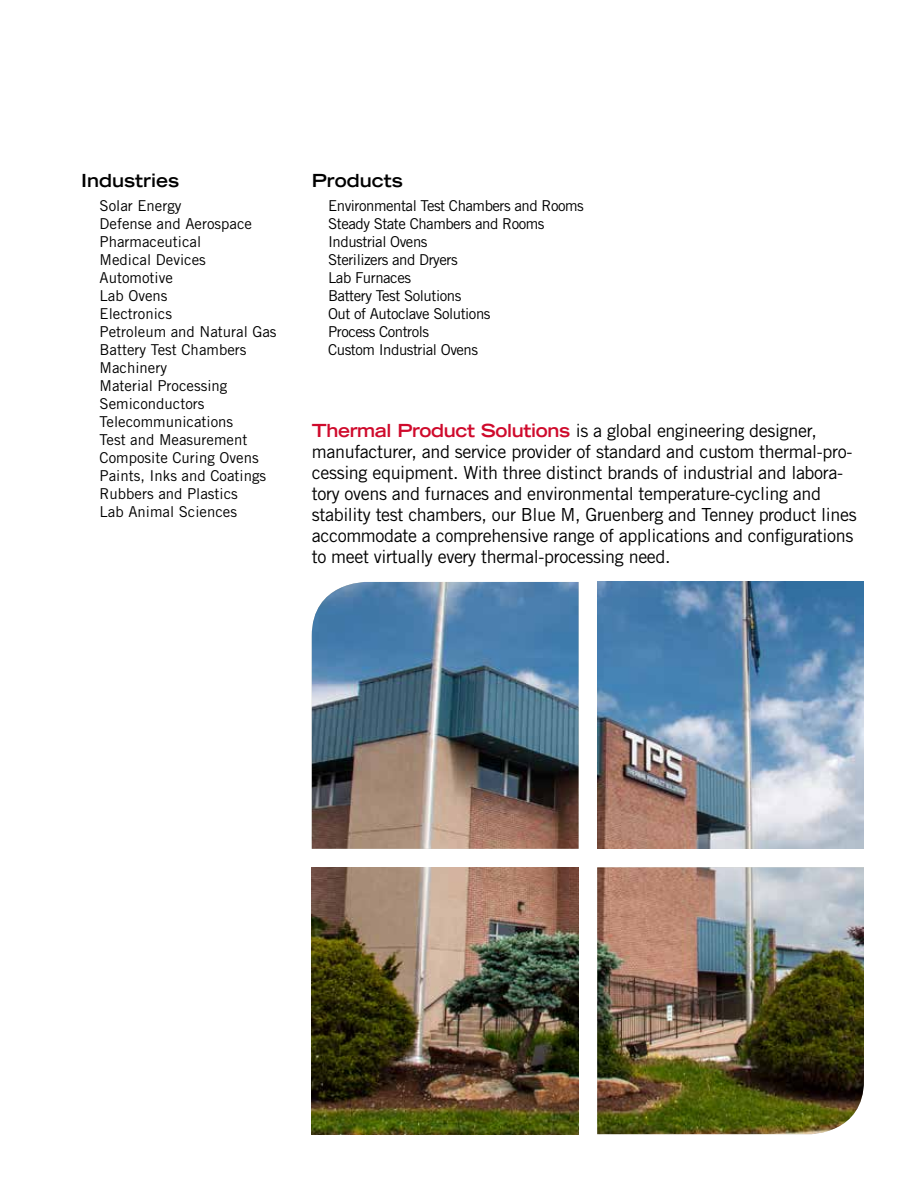
<style>
.page{position:relative;width:918px;height:1188px;background:#fff}
.page>*{position:absolute;margin:0;border:0;box-sizing:border-box;transform-origin:0 0}
.t1{font:18px/21px "Trade Gothic LT Std";letter-spacing:-.02em;color:#000}
.t2{font:700 expanded 18px "Trade Gothic LT Std";color:#000}
.t3{font:15px/18px "Trade Gothic LT Std";color:#000}
.t4{font:15px/18px "Trade Gothic LT Std";letter-spacing:-.03em;color:#000}
.s1{font-weight:700;font-stretch:expanded;color:#cf0a2c}
</style>
<div class="page">
<img style="left:597px;top:867px;width:267px;height:267px">
<img style="left:597px;top:582px;width:267px;height:267px">
<img style="left:312px;top:582px;width:267px;height:267px">
<img style="left:312px;top:867px;width:267px;height:267px">
<p class="t2" style="left:81px;top:169px;width:99px">Industries</p>
<p class="t3" style="left:100px;top:196px;width:179px">Solar Energy<br>Defense and Aerospace<br>Pharmaceutical<br>Medical Devices<br>Automotive<br>Lab Ovens<br>Electronics<br>Petroleum and Natural Gas<br>Battery Test Chambers<br>Machinery<br>Material Processing<br>Semiconductors<br>Telecommunications<br>Test and Measurement<br>Composite Curing Ovens<br>Paints, Inks and Coatings<br>Rubbers and Plastics<br>Lab Animal Sciences</p>
<p class="t2" style="left:312px;top:169px;width:92px">Products</p>
<p class="t4" style="left:328px;top:196px;width:257px">Environmental Test Chambers and Rooms<br>Steady State Chambers and Rooms<br>Industrial Ovens<br>Sterilizers and Dryers<br>Lab Furnaces<br>Battery Test Solutions<br>Out of Autoclave Solutions<br>Process Controls<br>Custom Industrial Ovens</p>
<p class="t1" style="left:312px;top:420px;width:547px"><span class="s1">Thermal Product Solutions</span> is a global engineering designer, manufacturer, and service provider of standard and custom thermal-pro&shy;cessing equipment. With three distinct brands of industrial and labora&shy;tory ovens and furnaces and environmental temperature-cycling and stability test chambers, our Blue M, Gruenberg and Tenney product lines accommodate a comprehensive range of applications and configurations to meet virtually every thermal-processing need.</p>
</div>
